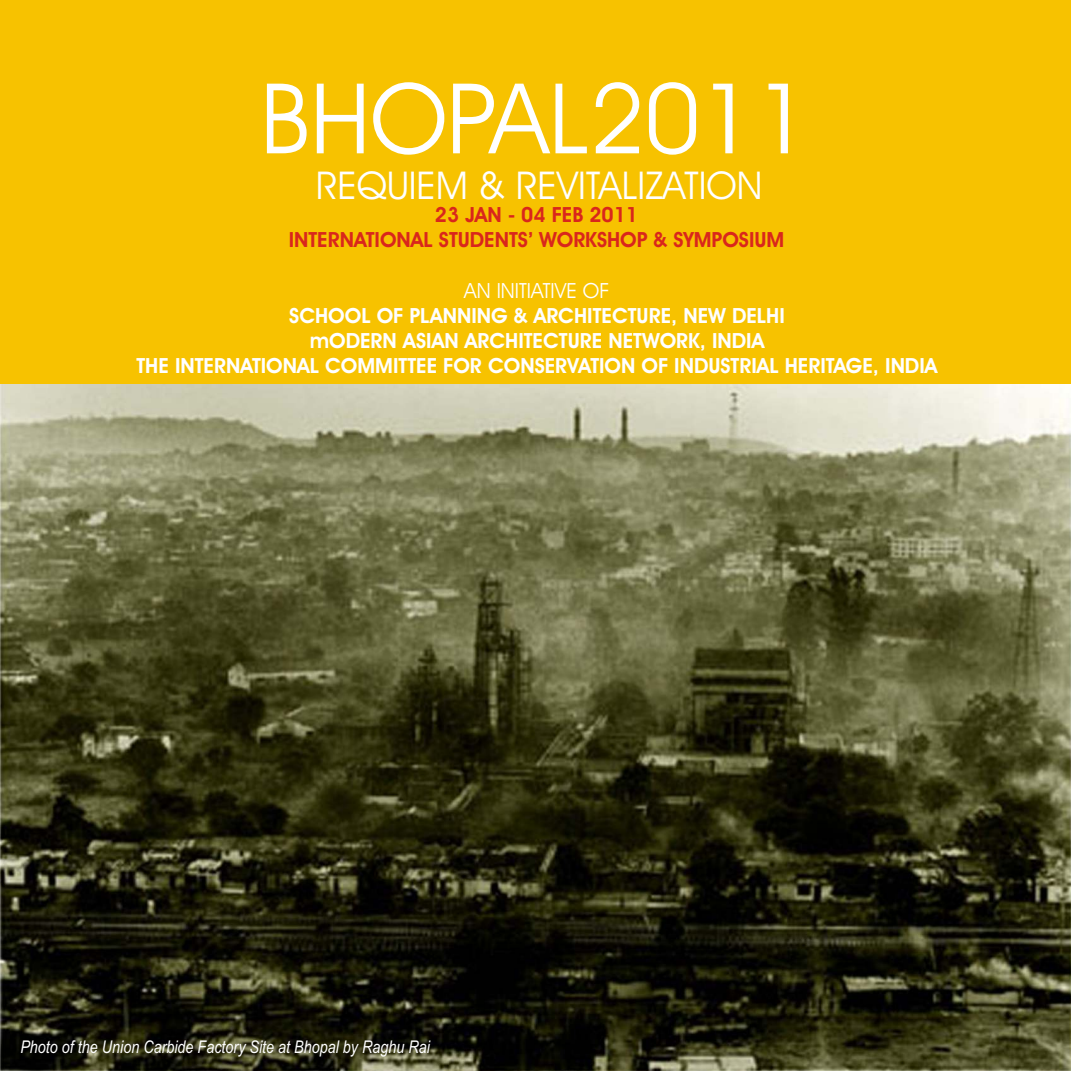
<style>
.page{position:relative;width:1071px;height:1071px;background:#fff}
.page>*{position:absolute;margin:0;border:0;box-sizing:border-box;transform-origin:0 0}
.t1{font:98px "Avant Garde Bk BT";color:#fff}
.t2{font:38.5px "Avant Garde Bk BT";color:#fff}
.t3{font:700 21px/25px "Avant Garde Bk BT";color:#fff;text-align:center}
.t4{font:700 21px/25px "Avant Garde Bk BT";color:#d9261c;text-align:center}
.t5{font:21px "Avant Garde Bk BT";color:#fff}
.t6{font:italic 17.5px "Arial Narrow";color:#fff}
</style>
<div class="page">
<img style="left:0;top:384px;width:1071px;height:687px">
<div style="left:0;top:0;width:1071px;height:384px;background:#f7c200"></div>
<h1 class="t1" style="left:260px;top:79px;width:552px">BHOPAL2011</h1>
<h2 class="t2" style="left:316px;top:169px;width:448px">REQUIEM &amp; REVITALIZATION</h2>
<p class="t4" style="left:289px;top:204px;width:497px">23 JAN - 04 FEB 2011<br>INTERNATIONAL STUDENTS’ WORKSHOP &amp; SYMPOSIUM</p>
<p class="t5" style="left:464px;top:282px;width:147px">AN INITIATIVE OF</p>
<p class="t3" style="left:136px;top:305px;width:802px">SCHOOL OF PLANNING &amp; ARCHITECTURE, NEW DELHI<br>mODERN ASIAN ARCHITECTURE NETWORK, INDIA<br>THE INTERNATIONAL COMMITTEE FOR CONSERVATION OF INDUSTRIAL HERITAGE, INDIA</p>
<p class="t6" style="left:20px;top:1040px;width:411px">Photo of the Union Carbide Factory Site at Bhopal by Raghu Rai</p>
</div>
